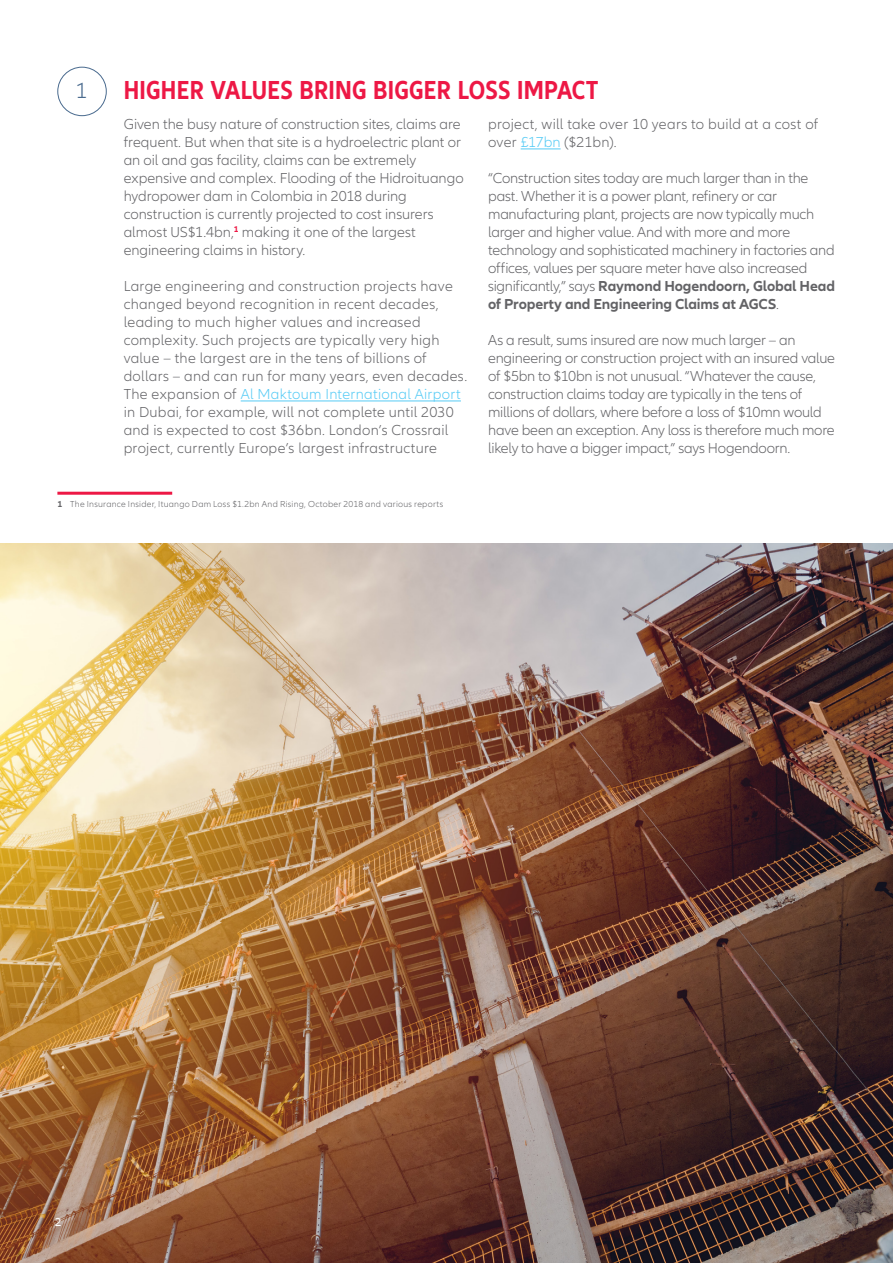
<style>
.page{position:relative;width:893px;height:1263px;background:#fff}
.page>*{position:absolute;margin:0;border:0;box-sizing:border-box;transform-origin:0 0}
.Headline_26pt{font:700 condensed 27px "Allianz Neo";letter-spacing:.01em;color:#ed1845}
.t1{font:300 22.5px "Allianz Neo";color:#496a8e}
.Copy{font:300 15px/18px "Allianz Neo";letter-spacing:-.005em;color:#636366}
.Copy-2{font:300 15px/18px "Allianz Neo";letter-spacing:.02em;color:#636366}
.Copy-3{font:300 15px/18px "Allianz Neo";letter-spacing:.015em;color:#636366}
.t2{font:12px "Allianz Neo";color:#fff}
.Typo_8pt{font:300 9px "Allianz Neo";letter-spacing:.025em;color:#636366}
.s1{color:#56cbf5}
.s2{font-weight:700}
</style>
<div class="page">
<img style="left:0;top:543px;width:893px;height:720px">
<div style="left:57px;top:67px;width:50px;height:49px;border:1px solid #496a8e;border-radius:50%"></div>
<hr style="left:241px;top:401px;width:220px;height:1px;background:#56cbf5">
<hr style="left:521px;top:149px;width:40px;height:1px;background:#56cbf5">
<hr style="left:57px;top:492px;width:115px;height:3px;background:#ed1845">
<p class="t1" style="left:75px;top:78px;width:14px">1</p>
<p class="Headline_26pt" style="left:124px;top:75px;width:476px">HIGHER VALUES BRING BIGGER LOSS IMPACT</p>
<p class="Copy" style="left:124px;top:116px;width:342px">Given the busy nature of construction sites, claims are frequent. But when that site is a hydroelectric plant or an oil and gas facility, claims can be extremely expensive and complex. Flooding of the Hidroituango hydropower dam in Colombia in 2018 during construction is currently projected to cost insurers almost US$1.4bn,<sup>1</sup> making it one of the largest engineering claims in history.</p>
<p class="Copy-2" style="left:124px;top:278px;width:345px">Large engineering and construction projects have changed beyond recognition in recent decades, leading to much higher values and increased complexity. Such projects are typically very high value – the largest are in the tens of billions of dollars – and can run for many years, even decades.<br>The expansion of <span class="s1">Al Maktoum International Airport </span>in Dubai, for example, will not complete until 2030 and is expected to cost $36bn. London’s Crossrail project, currently Europe’s largest infrastructure</p>
<p class="Copy-3" style="left:488px;top:116px;width:332px">project, will take over 10 years to build at a cost of over <span class="s1">£17bn</span> ($21bn).</p>
<p class="Copy" style="left:488px;top:170px;width:348px">“Construction sites today are much larger than in the past. Whether it is a power plant, refinery or car manufacturing plant, projects are now typically much larger and higher value. And with more and more technology and sophisticated machinery in factories and offices, values per square meter have also increased significantly,” says <span class="s2">Raymond Hogendoorn, Global Head of Property and Engineering Claims at AGCS</span>.</p>
<p class="Copy" style="left:488px;top:332px;width:348px">As a result, sums insured are now much larger – an engineering or construction project with an insured value of $5bn to $10bn is not unusual. “Whatever the cause, construction claims today are typically in the tens of millions of dollars, where before a loss of $10mn would have been an exception. Any loss is therefore much more likely to have a bigger impact,” says Hogendoorn.</p>
<p class="Typo_8pt" style="left:57px;top:499px;width:387px"><span class="s2">1</span> The Insurance Insider, Ituango Dam Loss $1.2bn And Rising, October 2018 and various reports</p>
<p class="t2" style="left:55px;top:1215px;width:8px">2</p>
</div>
